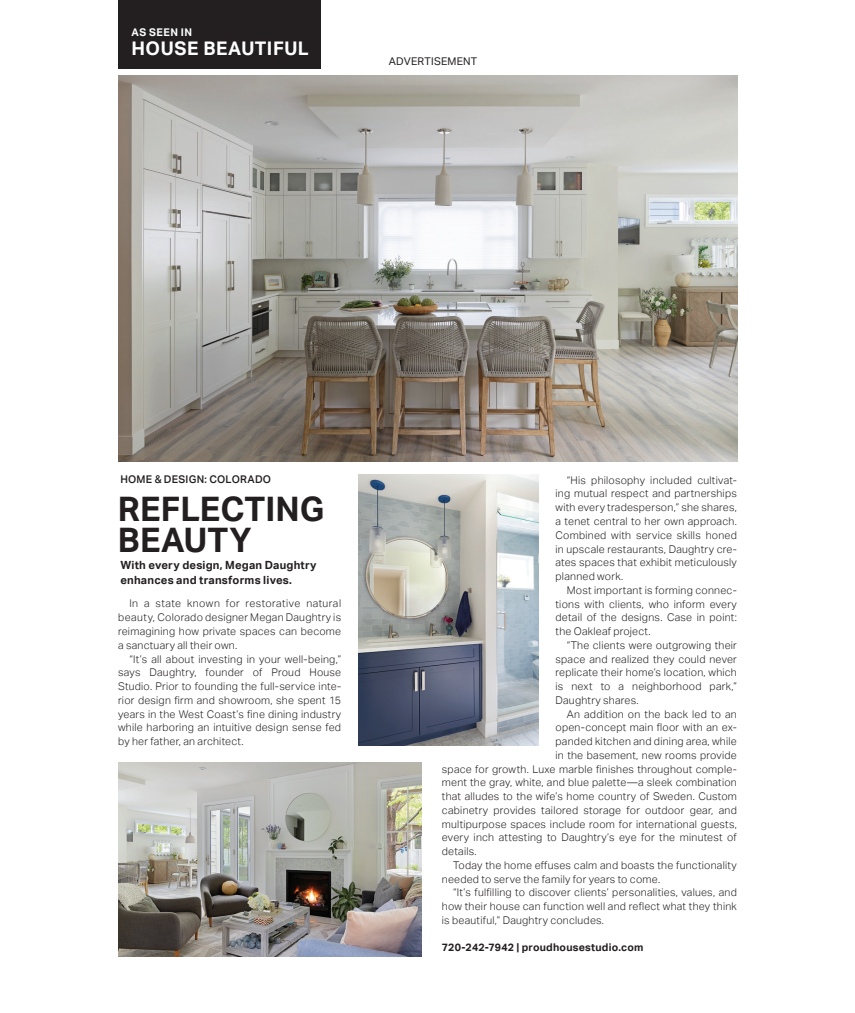
<style>
.page{position:relative;width:855px;height:1013px;background:#fff}
.page>*{position:absolute;margin:0;border:0;box-sizing:border-box;transform-origin:0 0}
.t1{font:700 33.75px/31.2px "Aktiv Grotesk";letter-spacing:.005em;color:#231f20}
.t2{font:700 18.75px "Aktiv Grotesk";letter-spacing:.03em;color:#fff}
.t3{font:700 11.25px/15px "Aktiv Grotesk";letter-spacing:.02em;color:#231f20}
.t4{font:300 10.62px/13.8px "Aktiv Grotesk";letter-spacing:.02em;color:#231f20;text-align:justify}
.t5{font:700 10.62px "Aktiv Grotesk";letter-spacing:.02em;color:#231f20}
.t6{font:500 10.62px "Aktiv Grotesk";letter-spacing:.02em;color:#231f20}
.t7{font:10.62px "Aktiv Grotesk";letter-spacing:.02em;color:#231f20}
.t8{font:700 10.62px "Aktiv Grotesk";letter-spacing:.05em;color:#fff}
</style>
<div class="page">
<img style="left:358px;top:474px;width:181px;height:271px">
<img style="left:118px;top:75px;width:620px;height:386px">
<img style="left:118px;top:762px;width:304px;height:194px">
<div style="left:118px;top:0;width:202px;height:69px;background:#231f20"></div>
<p class="t8" style="left:132px;top:26px;width:62px">AS SEEN IN</p>
<h2 class="t2" style="left:132px;top:37px;width:179px">HOUSE BEAUTIFUL</h2>
<p class="t7" style="left:389px;top:55px;width:90px">ADVERTISEMENT</p>
<p class="t6" style="left:120px;top:473px;width:152px">HOME &amp; DESIGN: COLORADO</p>
<h1 class="t1" style="left:118px;top:493px;width:208px">REFLECTING<br>BEAUTY</h1>
<p class="t3" style="left:120px;top:558px;width:198px">With every design, Megan Daughtry enhances and transforms lives.</p>
<p class="t4" style="left:118px;top:597px;width:225px;text-indent:11px">In a state known for restorative natural beauty, Colorado designer Megan Daughtry is reimagining how private spaces can become a sanctuary all their own.</p>
<p class="t4" style="left:118px;top:652px;width:225px;text-indent:11px">“It’s all about investing in your well-being,” says Daughtry, founder of Proud House Studio. Prior to founding the full-service inte&shy;rior design firm and showroom, she spent 15 years in the West Coast’s fine dining industry while harboring an intuitive design sense fed by her father, an architect.</p>
<p class="t4" style="left:556px;top:473px;width:183px;text-indent:11px">“His philosophy included cultivat&shy;ing mutual respect and partnerships with every tradesperson,” she shares, a tenet central to her own approach.<br>Combined with service skills honed in upscale restaurants, Daughtry cre&shy;ates spaces that exhibit meticulously planned work.</p>
<p class="t4" style="left:556px;top:583px;width:183px;text-indent:11px">Most important is forming connec&shy;tions with clients, who inform every detail of the designs. Case in point: the Oakleaf project.</p>
<p class="t4" style="left:556px;top:638px;width:183px;text-indent:11px">“The clients were outgrowing their space and realized they could never replicate their home’s location, which is next to a neighborhood park,” Daughtry shares.</p>
<p class="t4" style="left:567px;top:707px;width:172px">An addition on the back led to an</p>
<p class="t4" style="left:556px;top:720px;width:183px">open-concept main floor with an ex-</p>
<p class="t4" style="left:556px;top:734px;width:183px">panded kitchen and dining area, while</p>
<p class="t4" style="left:556px;top:748px;width:183px">in the basement, new rooms provide</p>
<p class="t4" style="left:442px;top:762px;width:296px">space for growth. Luxe marble finishes throughout comple-</p>
<p class="t4" style="left:442px;top:775px;width:296px">ment the gray, white, and blue palette—a sleek combination</p>
<p class="t4" style="left:442px;top:789px;width:297px">that alludes to the wife’s home country of Sweden. Custom</p>
<p class="t4" style="left:442px;top:803px;width:296px">cabinetry provides tailored storage for outdoor gear, and</p>
<p class="t4" style="left:442px;top:817px;width:296px">multipurpose spaces include room for international guests,</p>
<p class="t4" style="left:442px;top:830px;width:297px">every inch attesting to Daughtry’s eye for the minutest of</p>
<p class="t4" style="left:442px;top:844px;width:36px">details.</p>
<p class="t4" style="left:453px;top:858px;width:285px">Today the home effuses calm and boasts the functionality</p>
<p class="t4" style="left:442px;top:872px;width:220px">needed to serve the family for years to come.</p>
<p class="t4" style="left:453px;top:885px;width:285px">“It’s fulfilling to discover clients’ personalities, values, and</p>
<p class="t4" style="left:442px;top:899px;width:296px">how their house can function well and reflect what they think</p>
<p class="t4" style="left:442px;top:913px;width:164px">is beautiful,” Daughtry concludes.</p>
<p class="t5" style="left:442px;top:941px;width:203px">720-242-7942 | proudhousestudio.com</p>
</div>
